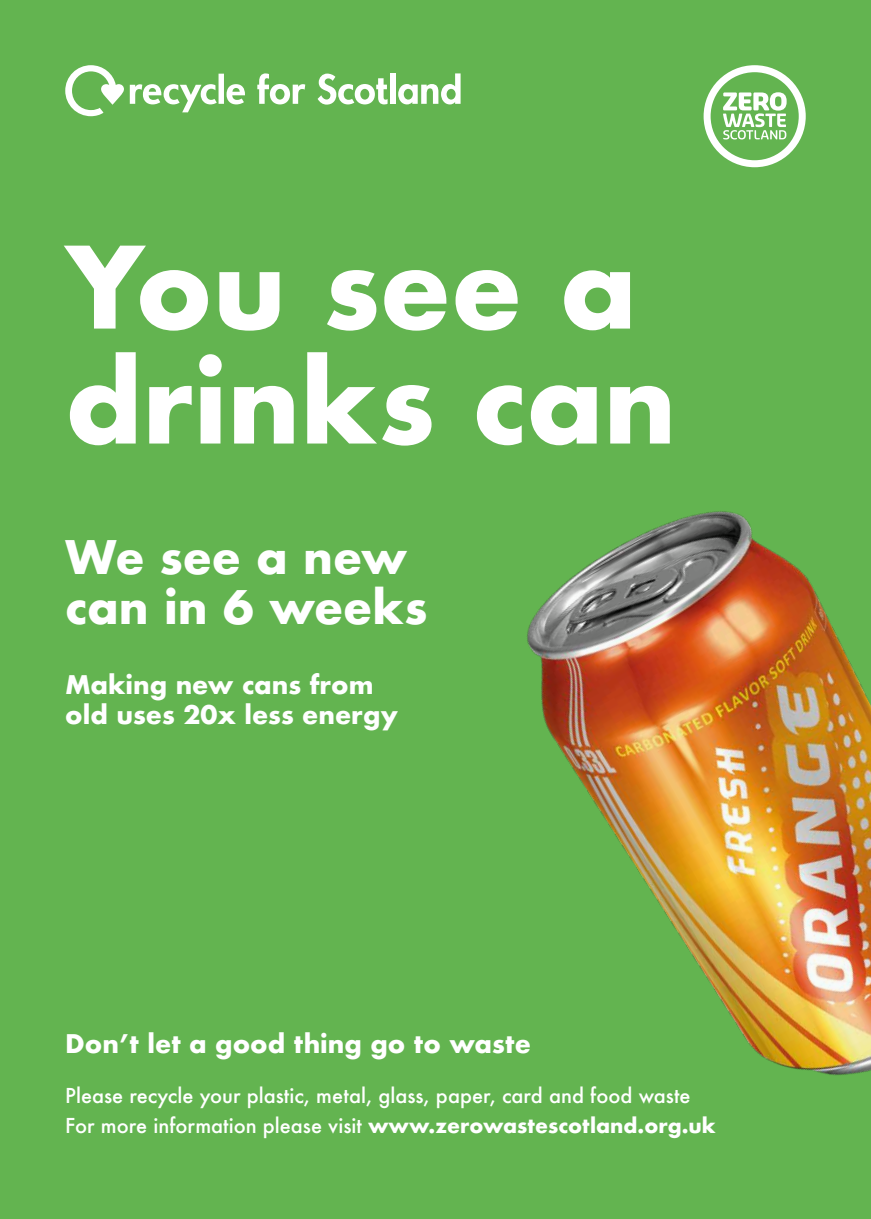
<style>
.page{position:relative;width:871px;height:1219px;background:#fff}
.page>*{position:absolute;margin:0;border:0;box-sizing:border-box;transform-origin:0 0}
.t1{font:700 110px/115px "Futura";color:#fff}
.t2{font:700 45px/50px "Futura";color:#fff}
.t3{font:700 25px/30px "Futura";color:#fff}
.t4{font:500 20px/30px "Futura";color:#fff}
.s1{font-weight:700}
</style>
<div class="page">
<div style="left:0;top:0;width:870px;height:1219px;background:#63b450"></div>
<svg style="left:257px;top:73px;width:48px;height:31px"></svg>
<svg style="left:317px;top:74px;width:70px;height:31px"></svg>
<div style="left:390px;top:73px;width:5px;height:31px;background:#fff"></div>
<svg style="left:398px;top:73px;width:62px;height:31px"></svg>
<svg style="left:65px;top:65px;width:180px;height:51px"></svg>
<svg style="left:703px;top:65px;width:102px;height:102px"></svg>
<img style="left:527px;top:511px;width:343px;height:565px">
<h1 class="t1" style="left:65px;top:230px;width:612px">You see a drinks can</h1>
<h2 class="t2" style="left:65px;top:532px;width:363px">We see a new can in 6 weeks</h2>
<p class="t3" style="left:65px;top:670px;width:334px">Making new cans from old uses 20x less energy</p>
<p class="t3" style="left:65px;top:1028px;width:467px">Don’t let a good thing go to waste</p>
<p class="t4" style="left:65px;top:1080px;width:652px">Please recycle your plastic, metal, glass, paper, card and food waste<br>For more information please visit <span class="s1">www.zerowastescotland.org.uk</span></p>
</div>
